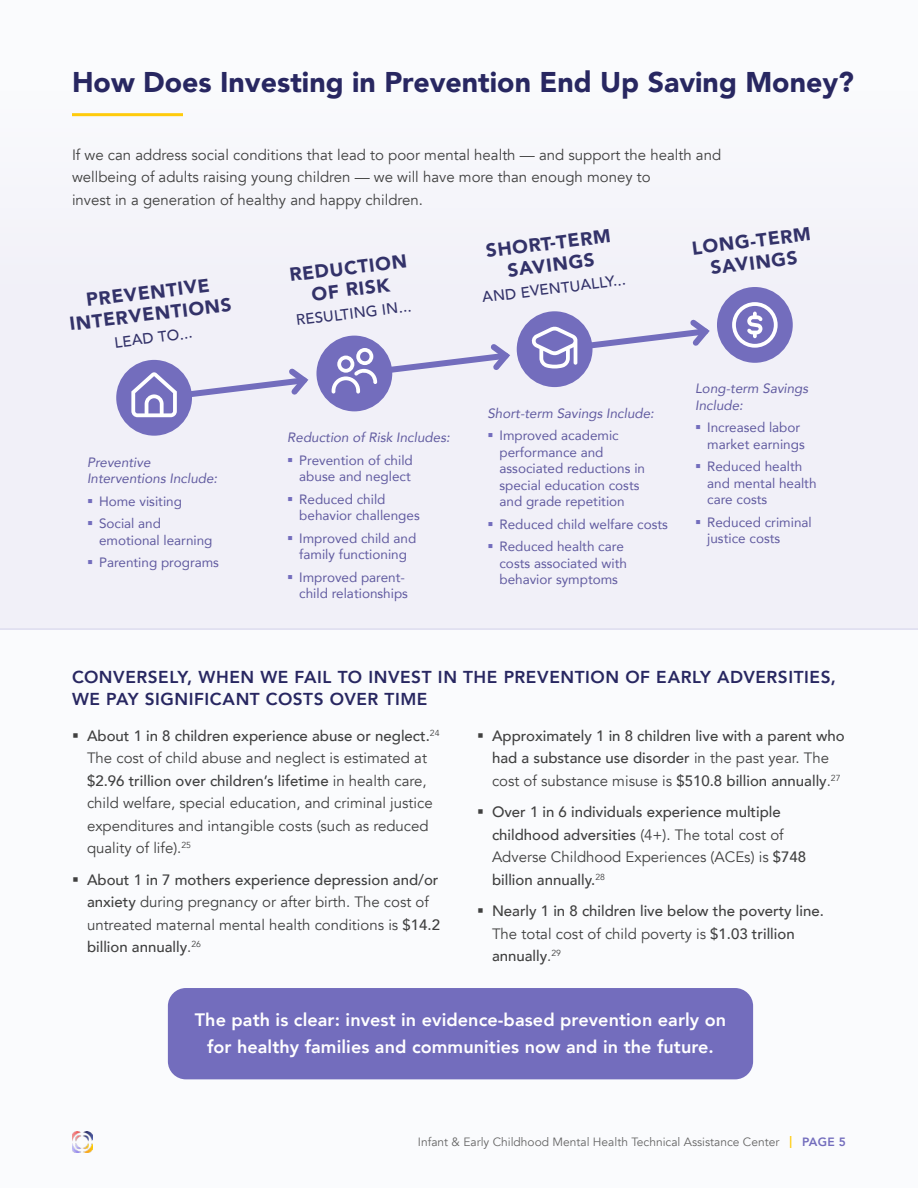
<style>
.page{position:relative;width:918px;height:1188px;background:#fafbfd}
.page>*{position:absolute;margin:0;border:0;box-sizing:border-box;transform-origin:0 0}
.t1{font:900 28.5px "Avenir";color:#282761}
.t2{font:900 18.75px/21.8px "Avenir";color:#333269;text-align:center}
.Callout_-_BG_Centered_Large{font:800 18px/27px "Avenir";letter-spacing:.005em;color:#fff;text-align:center}
.t3{font:800 17.25px/21.8px "Avenir";letter-spacing:.035em;color:#282761}
.Body{font:15px/22.5px "Avenir";color:#404040}
.t4{font:500 15px/22.5px "Avenir";color:#404040}
.t5{font:500 15px "Avenir";color:#333269}
.t6{font:13.5px/16.5px "Avenir";color:#615ba0}
.t7{font:italic 13.5px/16.5px "Avenir";color:#615ba0}
.t8{font:12px "Avenir";color:#666}
.s1{font-style:normal}
.s2{font-weight:500}
.s3{font-weight:400}
.s4{font-weight:800;color:#ffcb0b}
.s5{font-weight:800;color:#736dbd}
</style>
<div class="page">
<div style="left:0;top:92px;width:918px;height:537px;background:#f1f0f8"></div>
<hr style="left:0;top:629px;width:918px;height:1px;background:#d5d3eb">
<img style="left:72px;top:1132px;width:21px;height:21px">
<hr style="left:72px;top:113px;width:111px;height:3px;background:#ffcb0b">
<div style="left:116px;top:360px;width:76px;height:76px;background:#736dbd;border-radius:50%"></div>
<svg style="left:131px;top:339px;width:379px;height:78px"></svg>
<div style="left:517px;top:311px;width:76px;height:76px;background:#736dbd;border-radius:50%"></div>
<svg style="left:523px;top:314px;width:187px;height:55px"></svg>
<div style="left:717px;top:287px;width:76px;height:76px;background:#736dbd;border-radius:50%"></div>
<svg style="left:732px;top:302px;width:46px;height:46px"></svg>
<div style="left:168px;top:988px;width:585px;height:91px;background:#736dbd;border-radius:18px"></div>
<h1 class="t1" style="left:72px;top:58px;width:784px">How Does Investing in Prevention End Up Saving Money?</h1>
<p class="Body" style="left:72px;top:144px;width:651px">If we can address social conditions that lead to poor mental health — and support the health and wellbeing of adults raising young children — we will have more than enough money to<br>invest in a generation of healthy and happy children.</p>
<p class="t2" style="left:66px;top:291px;width:164px;rotate:-7deg">PREVENTIVE<br>INTERVENTIONS</p>
<p class="t5" style="left:113px;top:329px;width:80px;rotate:-7deg">LEAD TO...</p>
<p class="t7" style="left:87px;top:454px;width:132px">Preventive<br>Interventions Include:</p>
<p class="t6" style="left:99px;top:489px;width:85px;line-height:22.5px">Home visiting<br>Social and</p>
<p class="t6" style="left:99px;top:528px;width:122px;line-height:22.5px">emotional learning<br>Parenting programs</p>
<p class="t2" style="left:288px;top:264px;width:120px;rotate:-7deg">REDUCTION<br>OF RISK</p>
<p class="t5" style="left:295px;top:307px;width:117px;rotate:-7deg">RESULTING IN...</p>
<p class="t7" style="left:299px;top:426px;width:152px;line-height:22.5px;text-indent:-12px">Reduction of Risk Includes:<br><span class="s1">Prevention of child</span></p>
<p class="t6" style="left:299px;top:465px;width:113px;line-height:22.5px">abuse and neglect<br>Reduced child</p>
<p class="t6" style="left:299px;top:504px;width:122px;line-height:22.5px">behavior challenges<br>Improved child and</p>
<p class="t6" style="left:299px;top:543px;width:109px;line-height:22.5px">family functioning<br>Improved parent-</p>
<p class="t6" style="left:299px;top:585px;width:110px">child relationships</p>
<p class="t2" style="left:485px;top:240px;width:127px;rotate:-7deg">SHORT-TERM<br>SAVINGS</p>
<p class="t5" style="left:481px;top:284px;width:146px;rotate:-7deg">AND EVENTUALLY...</p>
<p class="t2" style="left:691px;top:237px;width:121px;rotate:-7deg">LONG-TERM<br>SAVINGS</p>
<p class="t7" style="left:499px;top:402px;width:156px;line-height:22.5px;text-indent:-12px">Short-term Savings Include:<br><span class="s1">Improved academic</span></p>
<p class="t6" style="left:499px;top:443px;width:147px">performance and associated reductions in special education costs and grade repetition</p>
<p class="t6" style="left:499px;top:512px;width:170px;line-height:22.5px">Reduced child welfare costs<br>Reduced health care</p>
<p class="t6" style="left:499px;top:554px;width:129px">costs associated with behavior symptoms</p>
<p class="t7" style="left:695px;top:380px;width:115px">Long-term Savings<br>Include:</p>
<p class="t6" style="left:707px;top:419px;width:99px">Increased labor market earnings</p>
<p class="t6" style="left:707px;top:458px;width:111px">Reduced health and mental health care costs</p>
<p class="t6" style="left:707px;top:513px;width:106px">Reduced criminal justice costs</p>
<h2 class="t3" style="left:72px;top:666px;width:766px">CONVERSELY, WHEN WE FAIL TO INVEST IN THE PREVENTION OF EARLY ADVERSITIES,<br>WE PAY SIGNIFICANT COSTS OVER TIME</h2>
<p class="Body" style="left:87px;top:724px;width:354px"><span class="s2">About 1 in 8 children experience abuse or neglect.</span><sup>24<br></sup>The cost of child abuse and neglect is estimated at <span class="s2">$2.96 trillion over children’s lifetime</span> in health care, child welfare, special education, and criminal justice expenditures and intangible costs (such as reduced quality of life).<sup>25</sup></p>
<p class="Body" style="left:87px;top:868px;width:355px"><span class="s2">About 1 in 7 mothers experience depression and/or anxiety</span> during pregnancy or after birth. The cost of untreated maternal mental health conditions is <span class="s2">$14.2 billion annually</span>.<sup>26</sup></p>
<p class="t4" style="left:492px;top:723px;width:354px">Approximately 1 in 8 children live with a parent who had a substance use disorder <span class="s3">in the past year. The cost of substance misuse is</span> $510.8 billion annually<span class="s3">.</span><sup>27</sup></p>
<p class="t4" style="left:492px;top:800px;width:316px">Over 1 in 6 individuals experience multiple childhood adversities <span class="s3">(4+). The total cost of Adverse Childhood Experiences (ACEs) is</span> $748 billion annually.<sup>28</sup></p>
<p class="t4" style="left:492px;top:899px;width:333px">Nearly 1 in 8 children live below the poverty line.<br><span class="s3">The total cost of child poverty is</span> $1.03 trillion annually<span class="s3">.</span><sup>29</sup></p>
<p class="Callout_-_BG_Centered_Large" style="left:195px;top:1006px;width:533px">The path is clear: invest in evidence-based prevention early on for healthy families and communities now and in the future.</p>
<p class="t8" style="left:418px;top:1135px;width:430px">Infant &amp; Early Childhood Mental Health Technical Assistance Center <span class="s4">|</span> <span class="s5">PAGE 5</span></p>
</div>
